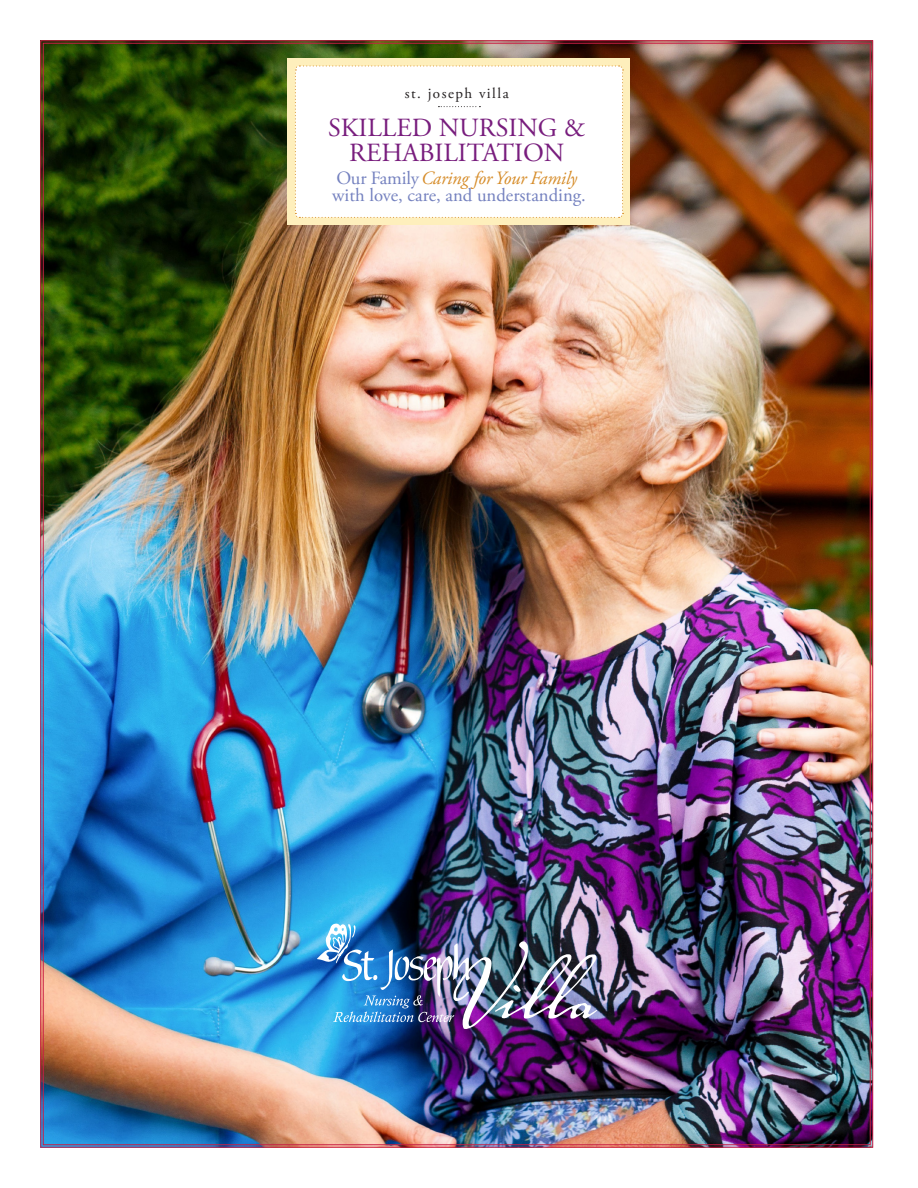
<style>
.page{position:relative;width:918px;height:1188px;background:#fff}
.page>*{position:absolute;margin:0;border:0;box-sizing:border-box;transform-origin:0 0}
.t1{font:26.25px "Adobe Garamond Pro";color:#781d7d}
.t2{font:18.75px "Adobe Garamond Pro";color:#7481bf}
.t3{font:italic 18.75px "Adobe Garamond Pro";letter-spacing:-.01em;color:#d68c29}
.t4{font:15px "Adobe Garamond Pro";letter-spacing:.1em;color:#231f20}
.s1{font-style:normal;color:#7481bf}
</style>
<div class="page">
<img style="left:40px;top:40px;width:833px;height:1108px">
<div style="left:288px;top:58px;width:342px;height:167px;background:#feefbc"></div>
<div style="left:295px;top:65px;width:329px;height:153px;background:#fff"></div>
<img style="left:317px;top:924px;width:280px;height:105px">
<p class="t4" style="left:405px;top:84px;width:105px">st. joseph villa</p>
<p class="t1" style="left:328px;top:112px;width:259px">SKILLED NURSING &amp;</p>
<p class="t1" style="left:349px;top:137px;width:217px">REHABILITATION</p>
<p class="t3" style="left:336px;top:166px;width:242px"><span class="s1">Our Family</span> Caring for Your Family</p>
<p class="t2" style="left:332px;top:184px;width:255px">with love, care, and understanding.</p>
</div>
